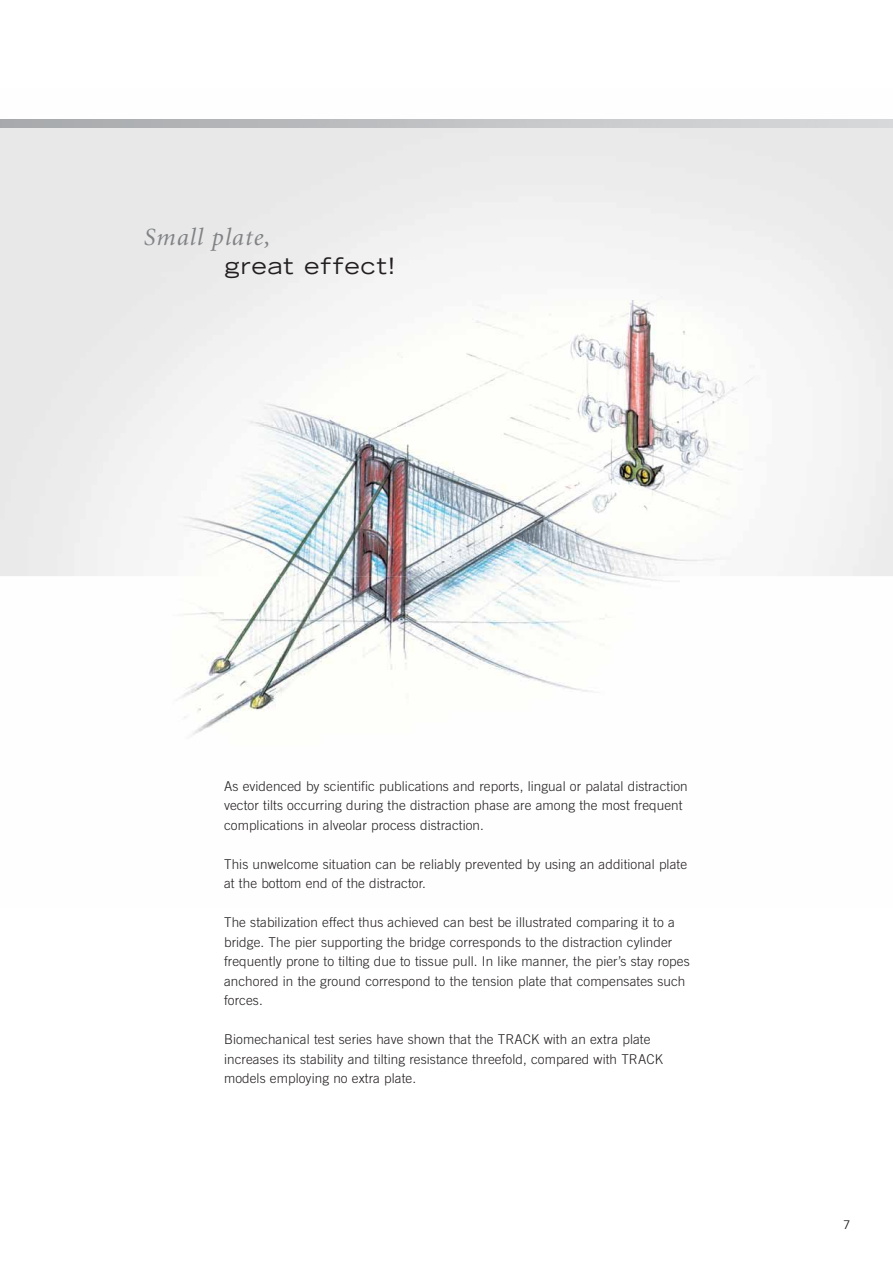
<style>
.page{position:relative;width:893px;height:1263px;background:#fff}
.page>*{position:absolute;margin:0;border:0;box-sizing:border-box;transform-origin:0 0}
.t1{font:italic 24.75px "Minion";letter-spacing:.045em;color:#808285}
.t2{font:expanded 22.5px "Trade Gothic LH";letter-spacing:.045em;color:#231f20}
.t3{font:300 13.5px/19.5px "Trade Gothic";letter-spacing:.005em;color:#231f20}
.t4{font:12px "Trade Gothic";color:#231f20}
</style>
<div class="page">
<img style="left:178px;top:576px;width:502px;height:159px">
<img style="left:0;top:119px;width:893px;height:457px">
<h1 class="t1" style="left:144px;top:227px;width:128px">Small plate,</h1>
<h2 class="t2" style="left:225px;top:257px;width:172px">great effect!</h2>
<p class="t3" style="left:224px;top:777px;width:465px">As evidenced by scientific publications and reports, lingual or palatal distraction vector tilts occurring during the distraction phase are among the most frequent complications in alveolar process distraction.</p>
<p class="t3" style="left:224px;top:855px;width:464px">This unwelcome situation can be reliably prevented by using an additional plate at the bottom end of the distractor.</p>
<p class="t3" style="left:224px;top:914px;width:467px">The stabilization effect thus achieved can best be illustrated comparing it to a bridge. The pier supporting the bridge corresponds to the distraction cylinder frequently prone to tilting due to tissue pull. In like manner, the pier’s stay ropes anchored in the ground correspond to the tension plate that compen sates such forces.</p>
<p class="t3" style="left:224px;top:1031px;width:440px">Biomechanical test series have shown that the TRACK with an extra plate increases its stability and tilting resistance threefold, compared with TRACK models employing no extra plate.</p>
<p class="t4" style="left:843px;top:1220px;width:9px">7</p>
</div>
